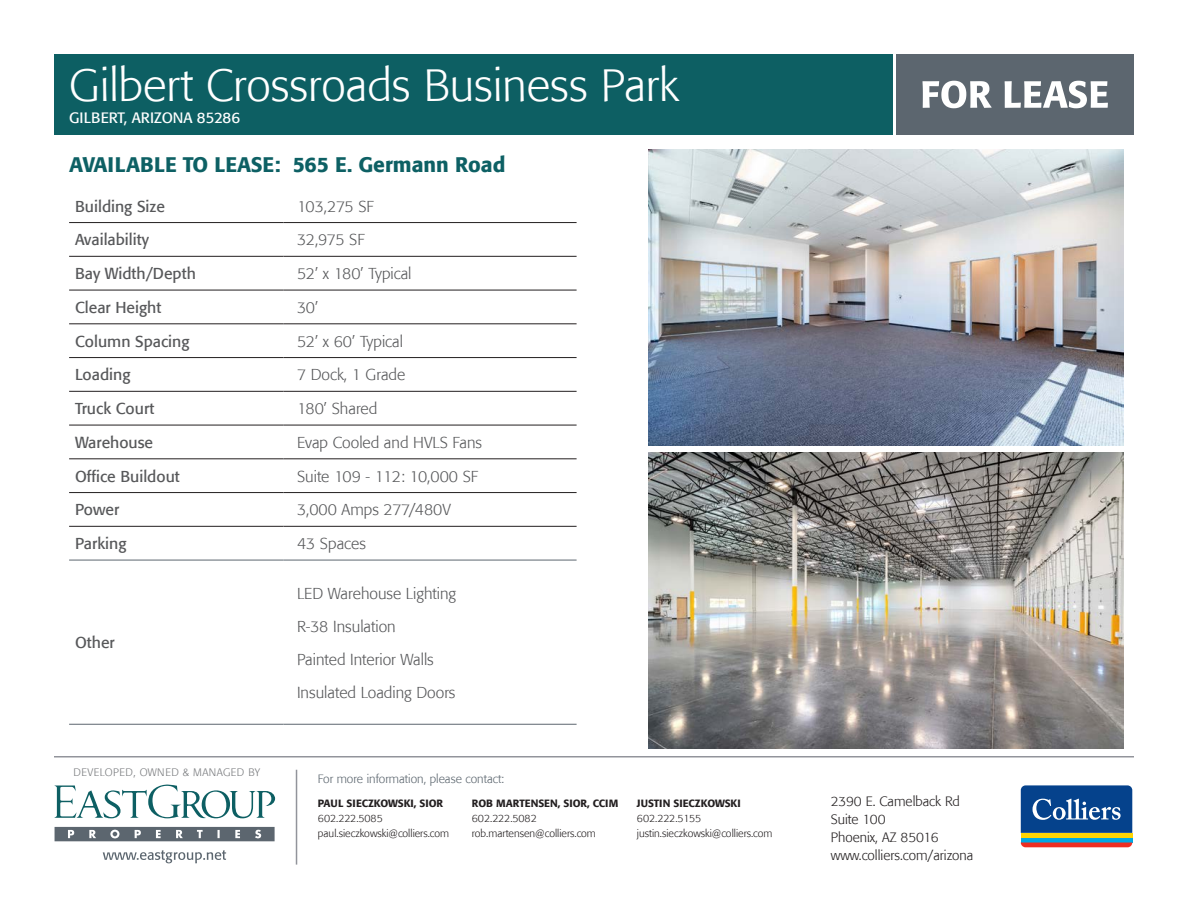
<style>
.page{position:relative;width:1188px;height:918px;background:#fff}
.page>*{position:absolute;margin:0;border:0;box-sizing:border-box;transform-origin:0 0}
.t1{font:300 45px "Formata";color:#fff}
.t2{font:500 21px "Formata";color:#0d6064}
.t3{font:300 15.75px/33px "Formata";color:#57585a}
.t4{font:15.75px "Formata";color:#57585a}
.t5{font:15px "Formata";color:#fff}
.address{font:300 13.5px "Formata";color:#231f20}
.t6{font:300 12px "Formata";color:#5c666f}
.t7{font:300 10.8px "Formata";letter-spacing:.04em;color:#76787b}
.t8{font:300 10.5px "Formata";color:#231f20}
.t9{font:500 10.5px "Formata";color:#231f20}
.t10{font:300 10.5px "Formata";letter-spacing:-.02em;color:#231f20}
</style>
<div class="page">
<div style="left:54px;top:54px;width:838px;height:81px;background:#0d5f63"></div>
<div style="left:896px;top:54px;width:238px;height:81px;background:#5c666f"></div>
<svg style="left:922px;top:81px;width:186px;height:27px"></svg>
<hr style="left:296px;top:770px;width:1px;height:95px;background:#92949b">
<hr style="left:54px;top:756px;width:1080px;height:2px;background:#92949b">
<svg style="left:1019px;top:784px;width:115px;height:65px"></svg>
<div style="left:1021px;top:838px;width:111px;height:5px;background:#00a8e4"></div>
<div style="left:1021px;top:833px;width:111px;height:5px;background:#fed503"></div>
<svg style="left:1021px;top:843px;width:111px;height:4px"></svg>
<svg style="left:1021px;top:785px;width:111px;height:48px;background:#225899"></svg>
<hr style="left:69px;top:222px;width:215px;height:1px;background:#231f20">
<hr style="left:284px;top:222px;width:293px;height:1px;background:#231f20">
<hr style="left:69px;top:256px;width:215px;height:1px;background:#231f20">
<hr style="left:284px;top:256px;width:293px;height:1px;background:#231f20">
<hr style="left:69px;top:290px;width:215px;height:1px;background:#231f20">
<hr style="left:284px;top:290px;width:293px;height:1px;background:#231f20">
<hr style="left:69px;top:324px;width:215px;height:1px;background:#231f20">
<hr style="left:284px;top:324px;width:293px;height:1px;background:#231f20">
<hr style="left:69px;top:357px;width:215px;height:1px;background:#231f20">
<hr style="left:284px;top:357px;width:293px;height:1px;background:#231f20">
<hr style="left:69px;top:391px;width:215px;height:1px;background:#231f20">
<hr style="left:284px;top:391px;width:293px;height:1px;background:#231f20">
<hr style="left:69px;top:425px;width:215px;height:1px;background:#231f20">
<hr style="left:284px;top:425px;width:293px;height:1px;background:#231f20">
<hr style="left:69px;top:459px;width:215px;height:1px;background:#231f20">
<hr style="left:284px;top:459px;width:293px;height:1px;background:#231f20">
<hr style="left:69px;top:492px;width:215px;height:1px;background:#231f20">
<hr style="left:284px;top:492px;width:293px;height:1px;background:#231f20">
<hr style="left:69px;top:526px;width:215px;height:1px;background:#231f20">
<hr style="left:284px;top:526px;width:293px;height:1px;background:#231f20">
<hr style="left:69px;top:724px;width:215px;height:1px;background:#5c666f">
<hr style="left:284px;top:724px;width:293px;height:1px;background:#5c666f">
<hr style="left:69px;top:560px;width:215px;height:1px;background:#5c666f">
<hr style="left:284px;top:560px;width:293px;height:1px;background:#5c666f">
<img style="left:648px;top:453px;width:475px;height:296px">
<img style="left:648px;top:149px;width:475px;height:296px">
<svg style="left:54px;top:785px;width:221px;height:33px"></svg>
<svg style="left:55px;top:827px;width:220px;height:14px;background:#6d767e"></svg>
<svg style="left:103px;top:850px;width:123px;height:13px"></svg>
<p class="t1" style="left:69px;top:59px;width:611px">Gilbert Crossroads Business Park</p>
<p class="t5" style="left:69px;top:109px;width:172px">GILBERT, ARIZONA 85286</p>
<p class="t2" style="left:69px;top:151px;width:438px">AVAILABLE TO LEASE: 565 E. Germann Road</p>
<p class="t4" style="left:75px;top:196px;width:91px">Building Size</p>
<p class="t3" style="left:297px;top:190px;width:78px">103,275 SF</p>
<p class="t4" style="left:75px;top:230px;width:75px">Availability</p>
<p class="t3" style="left:297px;top:223px;width:69px">32,975 SF</p>
<p class="t4" style="left:75px;top:264px;width:122px">Bay Width/Depth</p>
<p class="t3" style="left:297px;top:257px;width:116px">52’ x 180’ Typical</p>
<p class="t4" style="left:75px;top:298px;width:88px">Clear Height</p>
<p class="t3" style="left:297px;top:291px;width:23px">30’</p>
<p class="t4" style="left:75px;top:331px;width:116px">Column Spacing</p>
<p class="t3" style="left:297px;top:325px;width:108px">52’ x 60’ Typical</p>
<p class="t4" style="left:75px;top:365px;width:57px">Loading</p>
<p class="t3" style="left:297px;top:358px;width:110px">7 Dock, 1 Grade</p>
<p class="t4" style="left:75px;top:399px;width:81px">Truck Court</p>
<p class="t3" style="left:297px;top:392px;width:82px">180’ Shared</p>
<p class="t4" style="left:75px;top:433px;width:80px">Warehouse</p>
<p class="t3" style="left:297px;top:426px;width:187px">Evap Cooled and HVLS Fans</p>
<p class="t4" style="left:75px;top:466px;width:106px">Office Buildout</p>
<p class="t3" style="left:297px;top:460px;width:183px">Suite 109 - 112: 10,000 SF</p>
<p class="t4" style="left:75px;top:500px;width:46px">Power</p>
<p class="t3" style="left:297px;top:493px;width:155px">3,000 Amps 277/480V</p>
<p class="t4" style="left:75px;top:534px;width:53px">Parking</p>
<p class="t3" style="left:297px;top:527px;width:70px">43 Spaces</p>
<p class="t4" style="left:75px;top:633px;width:41px">Other</p>
<p class="t7" style="left:74px;top:766px;width:188px">DEVELOPED, OWNED &amp; MANAGED BY</p>
<p class="t3" style="left:297px;top:577px;width:161px">LED Warehouse Lighting</p>
<p class="t3" style="left:297px;top:610px;width:100px">R-38 Insulation</p>
<p class="t3" style="left:297px;top:643px;width:160px">Painted Interior Walls<br>Insulated Loading Doors</p>
<p class="t6" style="left:318px;top:771px;width:188px">For more information, please contact:</p>
<p class="t9" style="left:318px;top:797px;width:127px">PAUL SIECZKOWSKI, SIOR</p>
<p class="t8" style="left:318px;top:812px;width:66px">602.222.5085</p>
<p class="t8" style="left:318px;top:827px;width:133px">paul.sieczkowski@colliers.com</p>
<p class="t9" style="left:472px;top:797px;width:148px">ROB MARTENSEN, SIOR, CCIM</p>
<p class="t8" style="left:472px;top:812px;width:66px">602.222.5082</p>
<p class="t8" style="left:472px;top:827px;width:126px">rob.martensen@colliers.com</p>
<p class="t9" style="left:637px;top:797px;width:105px">JUSTIN SIECZKOWSKI</p>
<p class="t10" style="left:637px;top:812px;width:66px">602.222.5155</p>
<p class="t8" style="left:637px;top:827px;width:137px">justin.sieczkowski@colliers.com</p>
<p class="address" style="left:831px;top:793px;width:131px">2390 E. Camelback Rd</p>
<p class="address" style="left:831px;top:811px;width:56px">Suite 100</p>
<p class="address" style="left:831px;top:829px;width:109px">Phoenix, AZ 85016</p>
<p class="address" style="left:831px;top:847px;width:144px">www.colliers.com/arizona</p>
</div>
